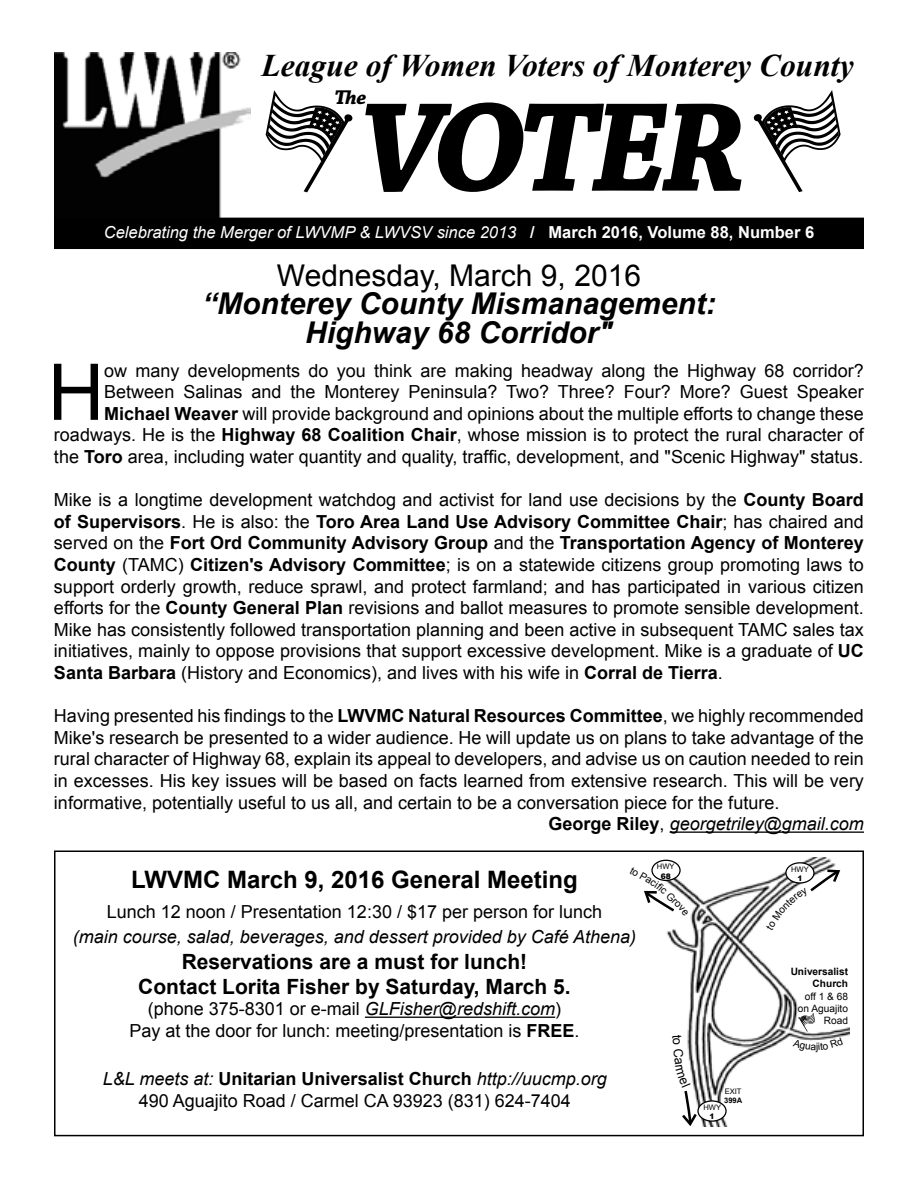
<style>
.page{position:relative;width:918px;height:1188px;background:#fff}
.page>*{position:absolute;margin:0;border:0;box-sizing:border-box;transform-origin:0 0}
.t1{font:italic 700 133.5px "Chaparral Pro";letter-spacing:-.05em;color:#000}
.t2{font:78.3px "Arial";color:#000}
.t3{font:italic 700 31.5px "Times New Roman";color:#000}
.t4{font:italic 700 30px/28.5px "Arial";color:#000;text-align:center}
.t5{font:30px "Arial";color:#000}
.t6{font:700 24px "Arial";color:#000}
.t7{font:700 21px/25.2px "Arial";color:#000;text-align:center}
.t8{font:italic 700 21px "Chaparral Pro";color:#000}
.t9{font:18px/21.6px "Arial";color:#000;text-align:center}
.t10{font:italic 18px "Arial";color:#000}
.t11{font:italic 16.5px "Arial";color:#fff}
.t12{font:10.2px/12.1px "Arial";color:#000;text-align:right}
.t13{font:700 10.2px/12.1px "Arial";color:#000;text-align:right}
.t14{font:7.65px "Arial";color:#000}
.t15{font:900 7.65px "Arial";color:#000}
.t16{font:700 7.65px "Arial";color:#000}
.s1{font-weight:700;font-style:normal}
.s2{font-weight:700}
.s3{font-style:normal}
.s4{font-style:italic}
</style>
<div class="page">
<img style="left:54px;top:53px;width:196px;height:165px">
<div style="left:56px;top:219px;width:806px;height:29px;background:#000"></div>
<div style="left:54px;top:218px;width:810px;height:31px;border:3px solid #000"></div>
<svg style="left:266px;top:90px;width:86px;height:102px"></svg>
<svg style="left:754px;top:90px;width:87px;height:102px"></svg>
<div style="left:54px;top:850px;width:810px;height:286px;border:2px solid #000"></div>
<img style="left:666px;top:858px;width:184px;height:269px">
<svg style="left:786px;top:863px;width:28px;height:20px"></svg>
<div style="left:785px;top:862px;width:30px;height:22px;border:1px solid #000;border-radius:50%"></div>
<div style="left:698px;top:1101px;width:28px;height:20px;background:#fff;border-radius:50%"></div>
<div style="left:697px;top:1100px;width:30px;height:22px;border:1px solid #000;border-radius:50%"></div>
<svg style="left:652px;top:860px;width:28px;height:20px"></svg>
<div style="left:651px;top:860px;width:30px;height:21px;border:1px solid #000;border-radius:50%"></div>
<hr style="left:365px;top:1017px;width:190px;height:1px;background:#000">
<hr style="left:670px;top:831px;width:194px;height:2px;background:#000">
<svg style="left:766px;top:868px;width:76px;height:62px"></svg>
<svg style="left:644px;top:866px;width:45px;height:50px"></svg>
<svg style="left:673px;top:1035px;width:26px;height:92px"></svg>
<svg style="left:793px;top:1013px;width:50px;height:39px"></svg>
<h3 class="t3" style="left:262px;top:43px;width:594px">League of Women Voters of Monterey County</h3>
<p class="t8" style="left:335px;top:85px;width:33px">The</p>
<h1 class="t1" style="left:359px;top:70px;width:389px">VOTER</h1>
<p class="t11" style="left:104px;top:221px;width:712px">Celebrating the Merger of LWVMP &amp; LWVSV since 2013 <span class="s1">/ March 2016, Volume 88, Number 6</span></p>
<h3 class="t5" style="left:277px;top:256px;width:366px">Wednesday, March 9, 2016</h3>
<h3 class="t4" style="left:202px;top:291px;width:515px">“Monterey County Mismanagement:<br>Highway 68 Corridor"</h3>
<p class="t9" style="left:54px;top:360px;width:811px;text-align:right">ow many developments do you think are making headway along the Highway 68 corridor?<br>Between Salinas and the Monterey Peninsula? Two? Three? Four? More? Guest Speaker <span class="s2">Michael Weaver</span> will provide background and opinions about the multiple efforts to change these roadways. He is the <span class="s2">Highway 68 Coalition Chair</span>, whose mission is to protect the rural character of the <span class="s2">Toro</span> area, including water quantity and quality, traffic, development, and "Scenic Highway" status.</p>
<p class="t9" style="left:54px;top:489px;width:812px;text-align:justify">Mike is a longtime development watchdog and activist for land use decisions by the <span class="s2">County Board of Supervisors</span>. He is also: the <span class="s2">Toro Area Land Use Advisory Committee Chair</span>; has chaired and served on the <span class="s2">Fort Ord Community Advisory Group</span> and the <span class="s2">Transportation Agency of Monterey County</span> (TAMC) <span class="s2">Citizen's Advisory Committee</span>; is on a statewide citizens group promoting laws to support orderly growth, reduce sprawl, and protect farmland; and has participated in various citizen efforts for the <span class="s2">County General Plan</span> revisions and ballot measures to promote sensible development.<br>Mike has consistently followed transportation planning and been active in subsequent TAMC sales tax initiatives, mainly to oppose provisions that support excessive development. Mike is a graduate of <span class="s2">UC Santa Barbara</span> (History and Economics), and lives with his wife in <span class="s2">Corral de Tierra</span>.</p>
<p class="t9" style="left:54px;top:705px;width:811px">Having presented his fi ndings to the <span class="s2">LWVMC Natural Resources Committee</span>, we highly recommended</p>
<p class="t9" style="left:54px;top:727px;width:811px">Mike's research be presented to a wider audience. He will update us on plans to take advantage of the</p>
<p class="t9" style="left:54px;top:749px;width:811px">rural character of Highway 68, explain its appeal to developers, and advise us on caution needed to rein</p>
<p class="t9" style="left:54px;top:770px;width:811px">in excesses. His key issues will be based on facts learned from extensive research. This will be very</p>
<p class="t9" style="left:54px;top:792px;width:727px">informative, potentially useful to us all, and certain to be a conversation piece for the future.</p>
<p class="t10" style="left:549px;top:812px;width:317px"><span class="s1">George Riley</span><span class="s3">,</span> georgetriley@gmail.com</p>
<h2 class="t2" style="left:48px;top:341px;width:58px">H</h2>
<h3 class="t6" style="left:131px;top:864px;width:448px">LWVMC March 9, 2016 General Meeting</h3>
<p class="t9" style="left:107px;top:901px;width:497px">Lunch 12 noon / Presentation 12:30 / $17 per person for lunch</p>
<p class="t10" style="left:73px;top:925px;width:565px">(main course, salad, beverages, and dessert provided by Café Athena)</p>
<p class="t7" style="left:138px;top:949px;width:434px">Reservations are a must for lunch!<br>Contact Lorita Fisher by Saturday, March 5.</p>
<p class="t9" style="left:129px;top:998px;width:452px">(phone 375-8301 or e-mail <span class="s4">GLFisher@redshift.com</span>)<br>Pay at the door for lunch: meeting/presentation is <span class="s2">FREE</span>.</p>
<p class="t9" style="left:103px;top:1068px;width:505px"><span class="s4">L&amp;L meets at:</span> <span class="s2">Unitarian Universalist Church</span> <span class="s4">http://uucmp.org<br></span>490 Aguajito Road / Carmel CA 93923 (831) 624-7404</p>
<p class="t14" style="left:657px;top:862px;width:19px">HWY</p>
<p class="t15" style="left:661px;top:870px;width:12px">68</p>
<p class="t14" style="left:725px;top:1086px;width:18px">EXIT</p>
<p class="t16" style="left:724px;top:1095px;width:20px">399A</p>
<p class="t14" style="left:703px;top:1102px;width:19px">HWY</p>
<p class="t15" style="left:710px;top:1111px;width:7px">1</p>
<p class="t14" style="left:791px;top:864px;width:19px">HWY</p>
<p class="t15" style="left:797px;top:873px;width:7px">1</p>
<p class="t13" style="left:791px;top:966px;width:59px">Universalist<br>Church</p>
<p class="t12" style="left:798px;top:990px;width:52px">off 1 &amp; 68 on Aguajito<br>Road</p>
</div>
